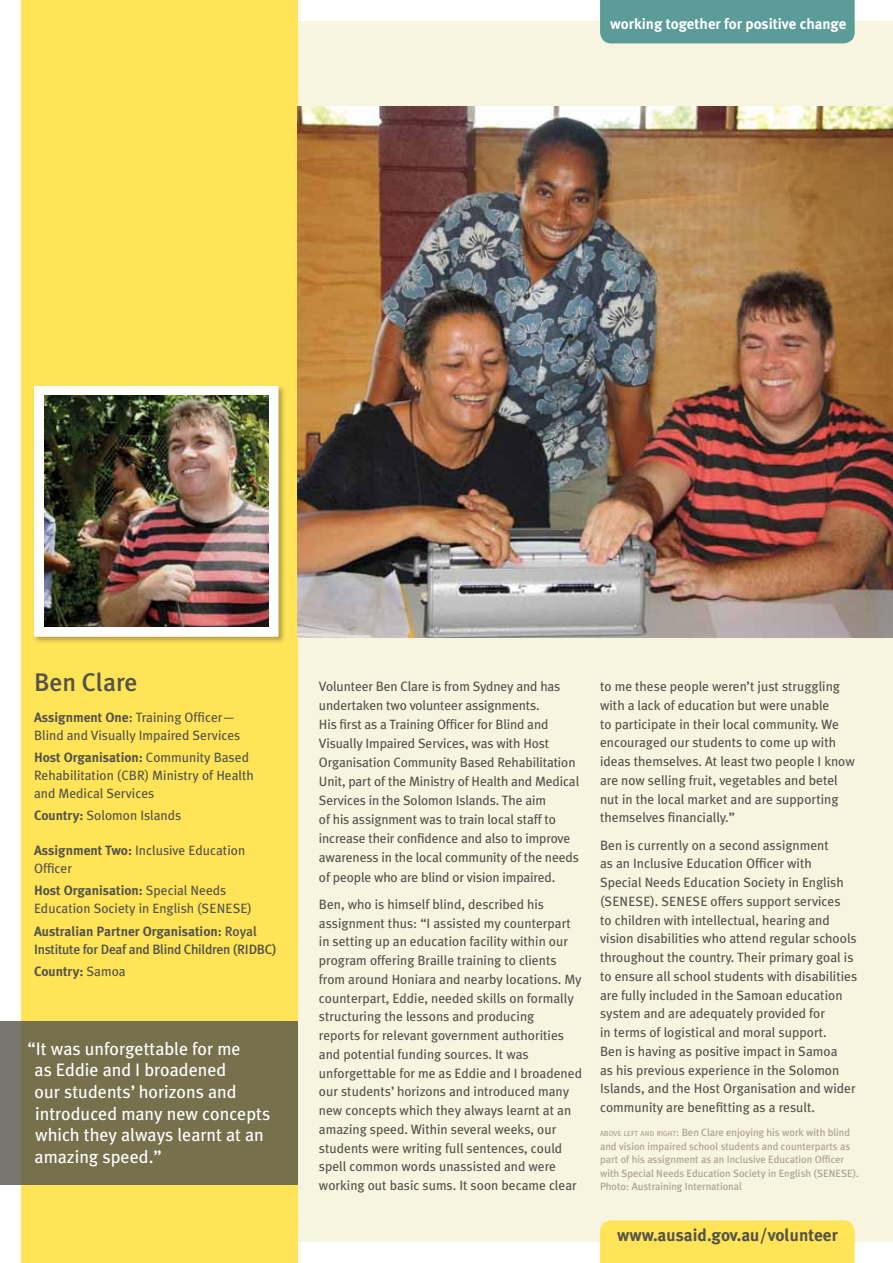
<style>
.page{position:relative;width:893px;height:1263px;background:#fff}
.page>*{position:absolute;margin:0;border:0;box-sizing:border-box;transform-origin:0 0}
.t1{font:500 25.5px "Meta Plus";color:#54534a}
.t2{font:18px/21.6px "Meta Plus";color:#fff}
.t3{font:700 17.25px "Meta Plus";color:#54534a}
.t4{font:700 15px "Meta Plus";color:#fff}
.t5{font:13.5px/18.8px "Meta Plus";color:#54534a}
.t6{font:500 13.5px/18px "Meta Plus";letter-spacing:-.02em;color:#54534a}
.t7{font:700 13.5px "Meta Plus";color:#54534a}
.t8{font:10.5px/13.5px "Meta Plus";color:#ab9c8f}
.s1{font-weight:700}
.s2{font-weight:500}
.s3{font-weight:400}
.s4{font-family:"Meta Plus Book Caps";font-size:7.35px}
.s5{font-family:"Meta Plus Book Caps"}
</style>
<div class="page">
<div style="left:21px;top:21px;width:872px;height:1221px;background:#f7f4e0"></div>
<div style="left:21px;top:0;width:277px;height:1263px;background:#ffe458"></div>
<div style="left:32px;top:384px;width:254px;height:260px;background:#000;opacity:.3"></div>
<div style="left:34px;top:386px;width:245px;height:251px;background:#fff"></div>
<img style="left:44px;top:396px;width:224px;height:231px">
<svg style="left:0;top:1021px;width:298px;height:164px;background:#76704e"></svg>
<div style="left:600px;top:1220px;width:255px;height:43px;background:#ffe458"></div>
<img style="left:298px;top:106px;width:595px;height:532px">
<div style="left:600px;top:0;width:255px;height:43px;background:#5b9b98"></div>
<p class="t4" style="left:610px;top:15px;width:238px">working together for positive change</p>
<h1 class="t1" style="left:34px;top:667px;width:105px">Ben Clare</h1>
<p class="t5" style="left:34px;top:708px;width:208px;line-height:18px"><span class="s1">Assignment One</span><span class="s2">:</span> Training Officer—<br>Blind and Visually Impaired Services</p>
<p class="t5" style="left:34px;top:748px;width:221px;line-height:18px"><span class="s1">Host Organisation:</span> Community Based<br>Rehabilitation (CBR) Ministry of Health and Medical Services</p>
<p class="t5" style="left:34px;top:806px;width:149px"><span class="s1">Country:</span> Solomon Islands</p>
<p class="t5" style="left:34px;top:841px;width:213px;line-height:18px"><span class="s1">Assignment Two:</span> Inclusive Education<br>Officer</p>
<p class="t5" style="left:34px;top:881px;width:219px;line-height:18px"><span class="s1">Host Organisation:</span> Special Needs<br>Education Society in English (SENESE)</p>
<p class="t6" style="left:34px;top:922px;width:244px"><span class="s1">Australian Partner Organisation:</span> Royal<br>Institute for Deaf and Blind Children (RIDBC)</p>
<p class="t7" style="left:34px;top:963px;width:93px">Country: <span class="s3">Samoa</span></p>
<h2 class="t2" style="left:35px;top:1037px;width:237px;text-indent:-7px">“It was unforgettable for me<br>as Eddie and I broadened<br>our students’ horizons and introduced many new concepts which they always learnt at an amazing speed.”</h2>
<p class="t5" style="left:319px;top:677px;width:262px">Volunteer Ben Clare is from Sydney and has undertaken two volunteer assignments.<br>His first as a Training Officer for Blind and Visually Impaired Services, was with Host Organisation Community Based Rehabilitation Unit, part of the Ministry of Health and Medical Services in the Solomon Islands. The aim<br>of his assignment was to train local staff to increase their confidence and also to improve awareness in the local community of the needs of people who are blind or vision impaired.</p>
<p class="t5" style="left:319px;top:894px;width:265px">Ben, who is himself blind, described his assignment thus: “I assisted my counterpart in setting up an education facility within our program offering Braille training to clients from around Honiara and nearby locations. My counterpart, Eddie, needed skills on formally structuring the lessons and producing<br>reports for relevant government authorities and potential funding sources. It was unforgettable for me as Eddie and I broadened our students’ horizons and introduced many new concepts which they always learnt at an amazing speed. Within several weeks, our students were writing full sentences, could spell common words unassisted and were working out basic sums. It soon became clear</p>
<p class="t5" style="left:600px;top:677px;width:256px">to me these people weren’t just struggling with a lack of education but were unable<br>to participate in their local community. We encouraged our students to come up with ideas themselves. At least two people I know are now selling fruit, vegetables and betel nut in the local market and are supporting themselves financially.”</p>
<p class="t5" style="left:600px;top:835px;width:259px">Ben is currently on a second assignment<br>as an Inclusive Education Officer with<br>Special Needs Education Society in English (SENESE). SENESE offers support services<br>to children with intellectual, hearing and vision disabilities who attend regular schools throughout the country. Their primary goal is to ensure all school students with disabilities are fully included in the Samoan education system and are adequately provided for<br>in terms of logistical and moral support.<br>Ben is having as positive impact in Samoa<br>as his previous experience in the Solomon Islands, and the Host Organisation and wider community are benefitting as a result.</p>
<p class="t8" style="left:600px;top:1126px;width:260px"><span class="s4">ABOVE LEFT AND RIGHT</span><span class="s5">:</span> Ben Clare enjoying his work with blind and vision impaired school students and counterparts as part of his assignment as an Inclusive Education Officer with Special Needs Education Society in English (SENESE).<br>Photo: Austraining International</p>
<p class="t3" style="left:617px;top:1225px;width:222px">www.ausaid.gov.au/volunteer</p>
</div>
